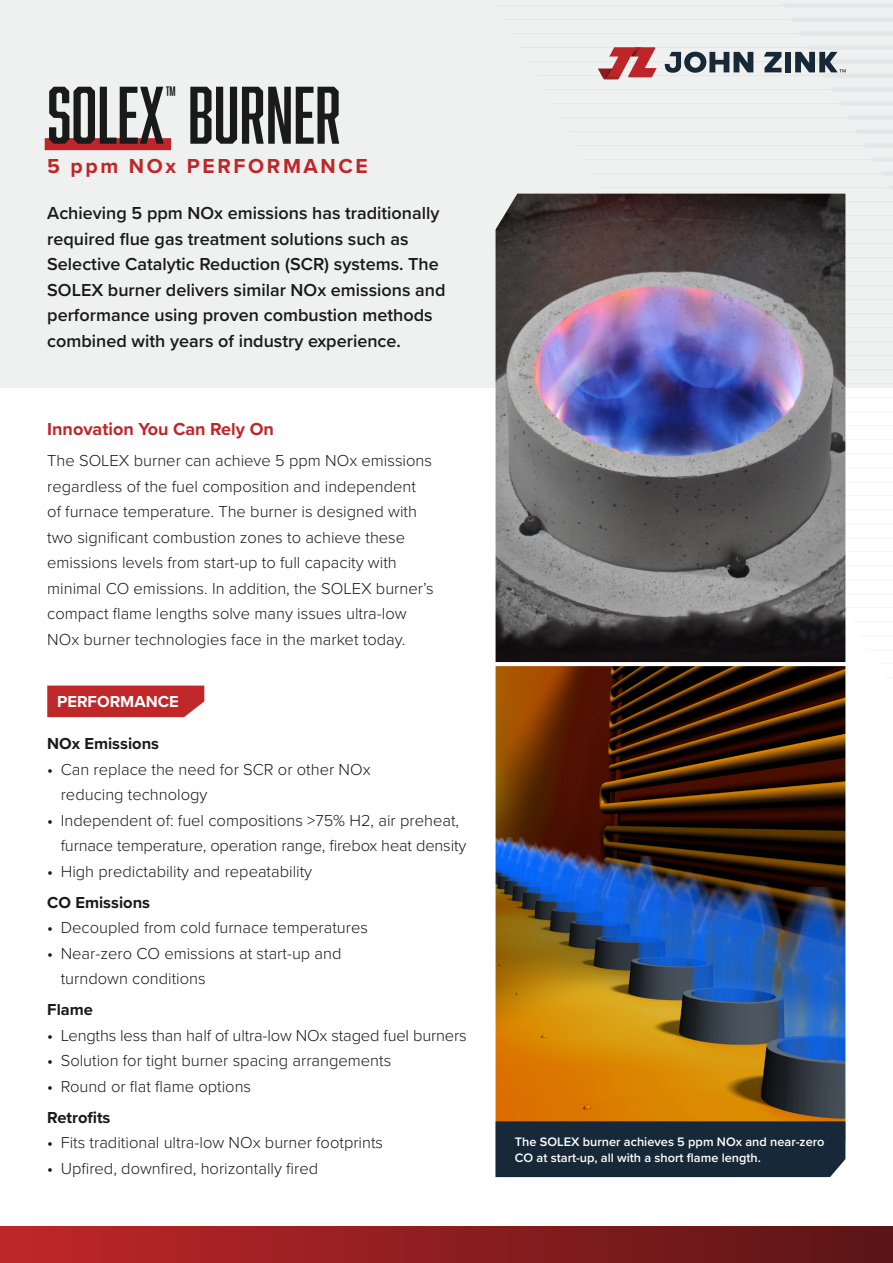
<style>
.page{position:relative;width:893px;height:1263px;background:#fff}
.page>*{position:absolute;margin:0;border:0;box-sizing:border-box;transform-origin:0 0}
.t1{font:75px "Abolition";color:#191a19}
.t2{font:700 21px "Proxima Nova";letter-spacing:.125em;color:#bf2629}
.body_copy{font:600 18px/25.5px "Proxima Nova";color:#191a19}
.body_copy-2{font:700 18px "Proxima Nova";color:#bf2629}
.body_copy-3{font:300 16.5px/25.5px "Proxima Nova";color:#191a19}
.body_copy-4{font:700 16.5px "Proxima Nova";color:#191a19}
.body_copy-5{font:700 16.5px "Proxima Nova";color:#fff}
.body_copy-6{font:600 12.75px/16.5px "Proxima Nova";color:#fff}
.s1{font-weight:500}
</style>
<div class="page">
<div style="left:0;top:0;width:893px;height:388px;background:#eff0f0"></div>
<svg style="left:598px;top:47px;width:248px;height:33px"></svg>
<img style="left:496px;top:194px;width:349px;height:468px">
<img style="left:496px;top:666px;width:349px;height:455px">
<div style="left:496px;top:1121px;width:349px;height:56px;background:#172938"></div>
<div style="left:45px;top:138px;width:126px;height:12px;background:#bf2629"></div>
<div style="left:47px;top:686px;width:157px;height:31px;background:#c02729"></div>
<div style="left:0;top:1227px;width:893px;height:36px;background:linear-gradient(to right,#c12629,#591516)"></div>
<p class="t1" style="left:47px;top:72px;width:295px">SOLEX<sup>™</sup> BURNER</p>
<p class="t2" style="left:47px;top:150px;width:322px">5 ppm NOx PERFORMANCE</p>
<p class="body_copy" style="left:47px;top:200px;width:400px">Achieving 5 ppm NOx emissions has traditionally required flue gas treatment solutions such as Selective Catalytic Reduction (SCR) systems. The SOLEX burner delivers similar NOx emissions and performance using proven combustion methods combined with years of industry experience.</p>
<p class="body_copy-2" style="left:47px;top:416px;width:228px">Innovation You Can Rely On</p>
<p class="body_copy-3" style="left:47px;top:447px;width:388px">The SOLEX burner can achieve 5 ppm NOx emissions regardless of the fuel composition and independent of furnace temperature. The burner is designed with two significant combustion zones to achieve these emissions levels from start-up to full capacity with minimal CO emissions. In addition, the SOLEX burner’s compact flame lengths solve many issues ultra-low NOx burner technologies face in the market today.</p>
<p class="body_copy-5" style="left:57px;top:689px;width:123px">PERFORMANCE</p>
<p class="body_copy-4" style="left:47px;top:732px;width:113px">NOx Emissions</p>
<p class="body_copy-3" style="left:61px;top:756px;width:311px;text-indent:-14px"><span class="s1">•</span> Can replace the need for SCR or other NOx reducing technology</p>
<p class="body_copy-3" style="left:61px;top:807px;width:407px;text-indent:-14px"><span class="s1">•</span> Independent of: fuel compositions &gt;75% H2, air preheat, furnace temperature, operation range, firebox heat density</p>
<p class="body_copy-3" style="left:47px;top:858px;width:266px"><span class="s1">•</span> High predictability and repeatability</p>
<p class="body_copy-4" style="left:47px;top:890px;width:104px">CO Emissions</p>
<p class="body_copy-3" style="left:47px;top:914px;width:322px"><span class="s1">•</span> Decoupled from cold furnace temperatures</p>
<p class="body_copy-3" style="left:61px;top:940px;width:282px;text-indent:-14px"><span class="s1">•</span> Near-zero CO emissions at start-up and turndown conditions</p>
<p class="body_copy-4" style="left:47px;top:997px;width:47px">Flame</p>
<p class="body_copy-3" style="left:47px;top:1022px;width:421px"><span class="s1">•</span> Lengths less than half of ultra-low NOx staged fuel burners</p>
<p class="body_copy-3" style="left:47px;top:1047px;width:346px"><span class="s1">•</span> Solution for tight burner spacing arrangements</p>
<p class="body_copy-3" style="left:47px;top:1073px;width:205px"><span class="s1">•</span> Round or flat flame options</p>
<p class="body_copy-4" style="left:47px;top:1105px;width:65px">Retrofits</p>
<p class="body_copy-3" style="left:47px;top:1129px;width:337px"><span class="s1">•</span> Fits traditional ultra-low NOx burner footprints</p>
<p class="body_copy-3" style="left:47px;top:1154px;width:272px"><span class="s1">•</span> Upfired, downfired, horizontally fired</p>
<p class="body_copy-6" style="left:515px;top:1133px;width:311px">The SOLEX burner achieves 5 ppm NOx and near-zero<br>CO at start-up, all with a short flame length.</p>
</div>
